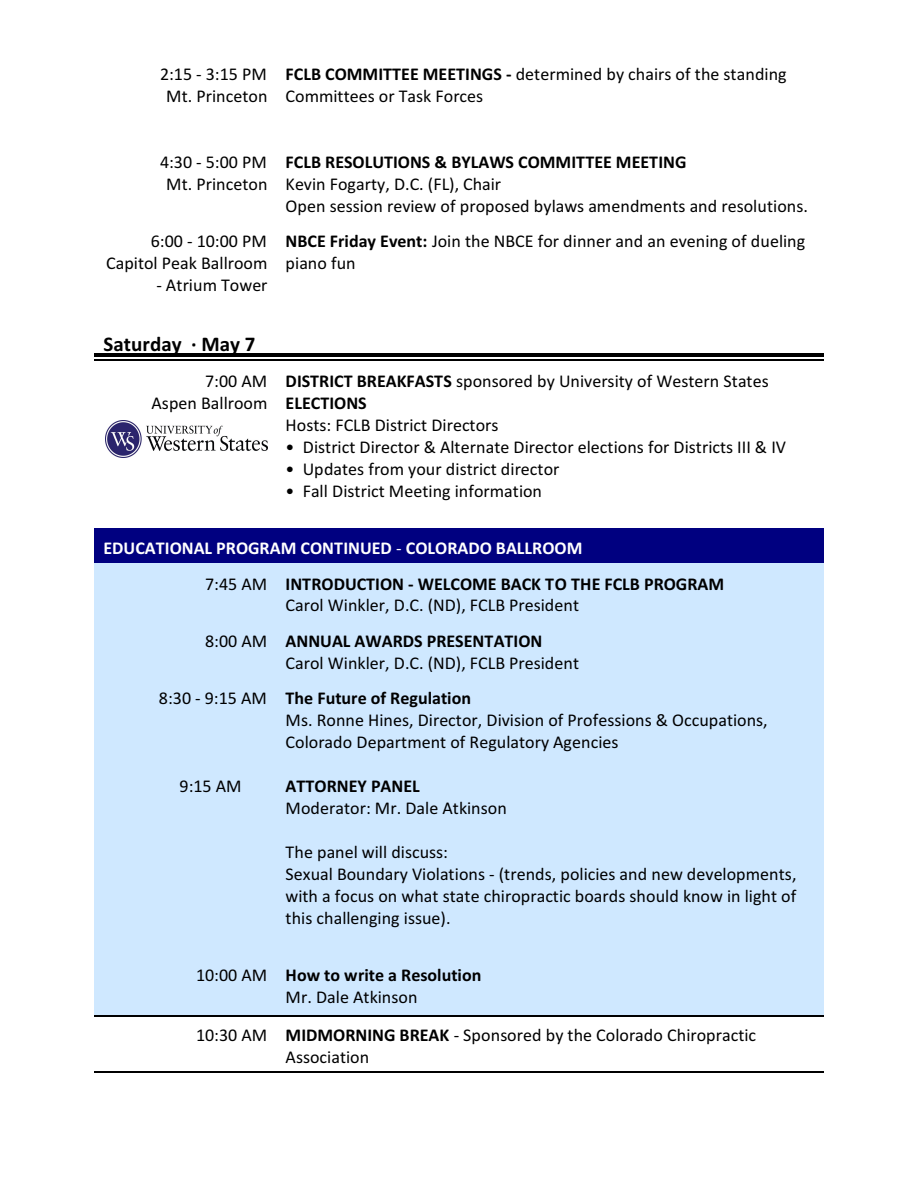
<style>
.page{position:relative;width:918px;height:1188px;background:#fff}
.page>*{position:absolute;margin:0;border:0;box-sizing:border-box;transform-origin:0 0}
.t1{font:700 21px "Calibri";letter-spacing:.005em;color:#000}
.t2{font:18px/21.9px "Calibri";color:#000}
.t3{font:700 18px/35.2px "Calibri";color:#fff}
.t4{font:700 18px "Calibri";color:#000}
.s1{font-weight:700}
.s2{font-weight:400}
.s3{font-weight:400;color:#000}
.s4{color:#000}
</style>
<div class="page">
<hr style="left:94px;top:353px;width:183px;height:4px;background:#000">
<hr style="left:94px;top:360px;width:183px;height:1px;background:#000">
<hr style="left:277px;top:353px;width:546px;height:4px;background:#000">
<hr style="left:277px;top:360px;width:546px;height:1px;background:#000">
<div style="left:94px;top:528px;width:183px;height:35px;background:#000080"></div>
<div style="left:277px;top:528px;width:546px;height:35px;background:#000080"></div>
<div style="left:94px;top:563px;width:183px;height:57px;background:#cfe8ff"></div>
<div style="left:277px;top:563px;width:546px;height:57px;background:#cfe8ff"></div>
<div style="left:94px;top:621px;width:183px;height:57px;background:#cfe8ff"></div>
<div style="left:277px;top:621px;width:546px;height:57px;background:#cfe8ff"></div>
<div style="left:94px;top:678px;width:183px;height:277px;background:#cfe8ff"></div>
<div style="left:277px;top:678px;width:546px;height:277px;background:#cfe8ff"></div>
<div style="left:94px;top:955px;width:183px;height:60px;background:#cfe8ff"></div>
<div style="left:277px;top:955px;width:546px;height:60px;background:#cfe8ff"></div>
<hr style="left:94px;top:1015px;width:183px;height:2px;background:#000">
<hr style="left:94px;top:1071px;width:183px;height:1px;background:#000">
<hr style="left:277px;top:1015px;width:546px;height:2px;background:#000">
<hr style="left:277px;top:1071px;width:546px;height:1px;background:#000">
<img style="left:106px;top:421px;width:162px;height:36px">
<p class="t2" style="left:160px;top:65px;width:109px;text-align:center">2:15 - 3:15 PM<br>Mt. Princeton</p>
<p class="t2" style="left:286px;top:65px;width:503px"><span class="s1">FCLB COMMITTEE MEETINGS -</span> determined by chairs of the standing<br>Committees or Task Forces</p>
<p class="t2" style="left:160px;top:152px;width:109px;text-align:center">4:30 - 5:00 PM<br>Mt. Princeton</p>
<p class="t2" style="left:106px;top:232px;width:163px;text-align:right">6:00 - 10:00 PM<br>Capitol Peak Ballroom</p>
<p class="t2" style="left:156px;top:276px;width:113px">- Atrium Tower</p>
<p class="t4" style="left:286px;top:154px;width:402px">FCLB RESOLUTIONS &amp; BYLAWS COMMITTEE MEETING</p>
<p class="t2" style="left:286px;top:174px;width:524px">Kevin Fogarty, D.C. (FL), Chair<br>Open session review of proposed bylaws amendments and resolutions.</p>
<p class="t2" style="left:286px;top:232px;width:521px"><span class="s1">NBCE Friday Event:</span> Join the NBCE for dinner and an evening of dueling piano fun</p>
<p class="t1" style="left:104px;top:335px;width:153px">Saturday · May 7</p>
<p class="t2" style="left:152px;top:372px;width:117px;text-align:right">7:00 AM<br>Aspen Ballroom</p>
<p class="t2" style="left:286px;top:372px;width:485px"><span class="s1">DISTRICT BREAKFASTS</span> sponsored by University of Western States<br><span class="s1">ELECTIONS</span></p>
<p class="t2" style="left:286px;top:416px;width:214px">Hosts: FCLB District Directors</p>
<p class="t2" style="left:286px;top:438px;width:502px">• District Director &amp; Alternate Director elections for Districts III &amp; IV</p>
<p class="t2" style="left:286px;top:460px;width:275px">• Updates from your district director</p>
<p class="t2" style="left:286px;top:482px;width:258px">• Fall District Meeting information</p>
<p class="t3" style="left:205px;top:532px;width:521px;text-indent:-102px">EDUCATIONAL PROGRAM CONTINUED <span class="s2">-</span> COLORADO BALLROOM<br><span class="s3">7:45 AM</span> <span class="s4">INTRODUCTION - WELCOME BACK TO THE FCLB PROGRAM</span></p>
<p class="t2" style="left:205px;top:589px;width:375px;line-height:35.2px;text-indent:80px">Carol Winkler, D.C. (ND), FCLB President<br>8:00 AM <span class="s1">ANNUAL AWARDS PRESENTATION</span></p>
<p class="t2" style="left:286px;top:653px;width:295px">Carol Winkler, D.C. (ND), FCLB President</p>
<p class="t2" style="left:159px;top:689px;width:109px">8:30 - 9:15 AM</p>
<p class="t4" style="left:286px;top:690px;width:187px">The Future of Regulation</p>
<p class="t2" style="left:286px;top:710px;width:484px">Ms. Ronne Hines, Director, Division of Professions &amp; Occupations,<br>Colorado Department of Regulatory Agencies</p>
<p class="t4" style="left:286px;top:778px;width:136px">ATTORNEY PANEL</p>
<p class="t2" style="left:286px;top:798px;width:223px">Moderator: Mr. Dale Atkinson</p>
<p class="t2" style="left:286px;top:842px;width:512px">The panel will discuss:<br>Sexual Boundary Violations - (trends, policies and new developments, with a focus on what state chiropractic boards should know in light of this challenging issue).</p>
<p class="t2" style="left:180px;top:776px;width:64px">9:15 AM</p>
<p class="t2" style="left:286px;top:965px;width:197px;text-indent:-90px">10:00 AM <span class="s1">How to write a Resolution<br></span>Mr. Dale Atkinson</p>
<p class="t2" style="left:286px;top:1026px;width:472px;text-indent:-90px">10:30 AM <span class="s1">MIDMORNING BREAK</span> - Sponsored by the Colorado Chiropractic<br>Association</p>
</div>
